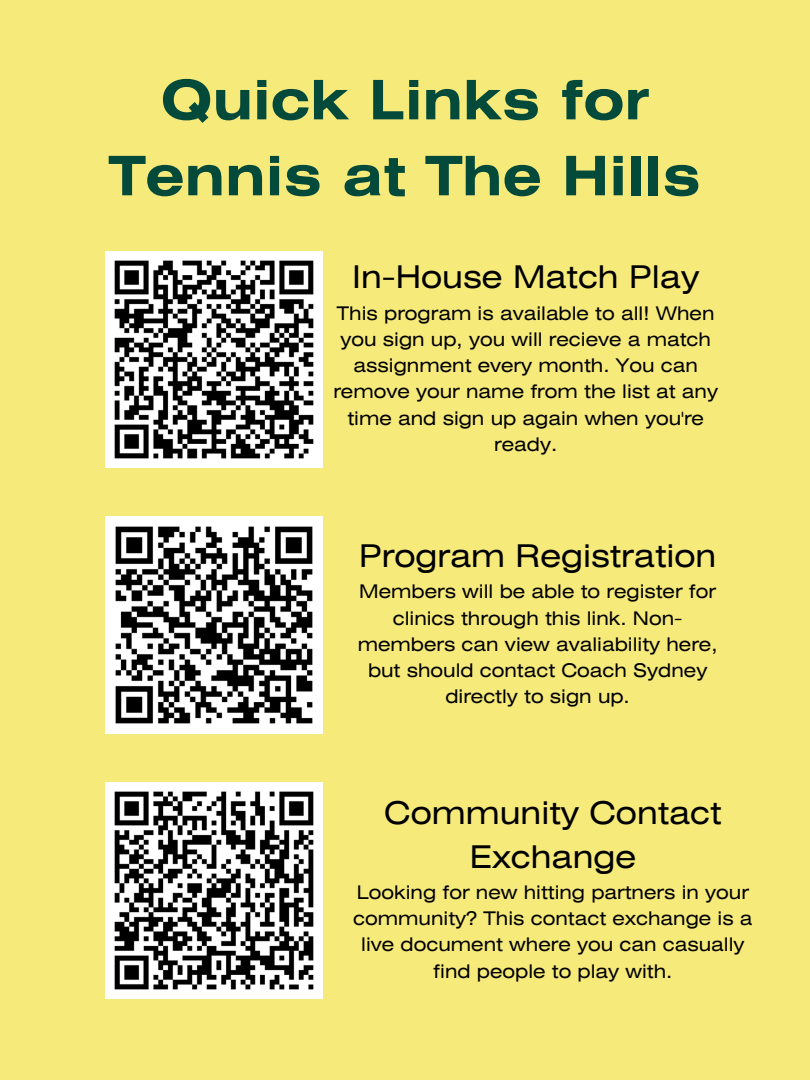
<style>
.page{position:relative;width:810px;height:1080px;background:#f6ea7b}
.page>*{position:absolute;margin:0;border:0;box-sizing:border-box;transform-origin:0 0}
.t1{font:700 54.31px/75.9px "Helios Ext";color:#044a3b;text-align:center}
.t2{font:31.25px/43.6px "Helios Ext";color:#000;text-align:center}
.t3{font:18.75px/26.2px "Helios Ext";color:#000;text-align:center}
</style>
<div class="page">
<img style="left:106px;top:251px;width:216px;height:217px">
<img style="left:106px;top:782px;width:216px;height:217px">
<img style="left:106px;top:517px;width:216px;height:216px">
<h1 class="t1" style="left:109px;top:67px;width:593px">Quick Links for<br>Tennis at The Hills</h1>
<h2 class="t2" style="left:352px;top:258px;width:349px">In-House Match Play</h2>
<p class="t3" style="left:333px;top:301px;width:386px">This program is available to all! When you sign up, you will recieve a match assignment every month. You can remove your name from the list at any time and sign up again when you're ready.</p>
<h2 class="t2" style="left:359px;top:537px;width:359px">Program Registration</h2>
<p class="t3" style="left:358px;top:580px;width:361px">Members will be able to register for clinics through this link. Non&shy;members can view avaliability here, but should contact Coach Sydney directly to sign up.</p>
<h2 class="t2" style="left:384px;top:794px;width:339px">Community Contact<br>Exchange</h2>
<p class="t3" style="left:353px;top:881px;width:401px">Looking for new hitting partners in your community? This contact exchange is a live document where you can casually find people to play with.</p>
</div>
